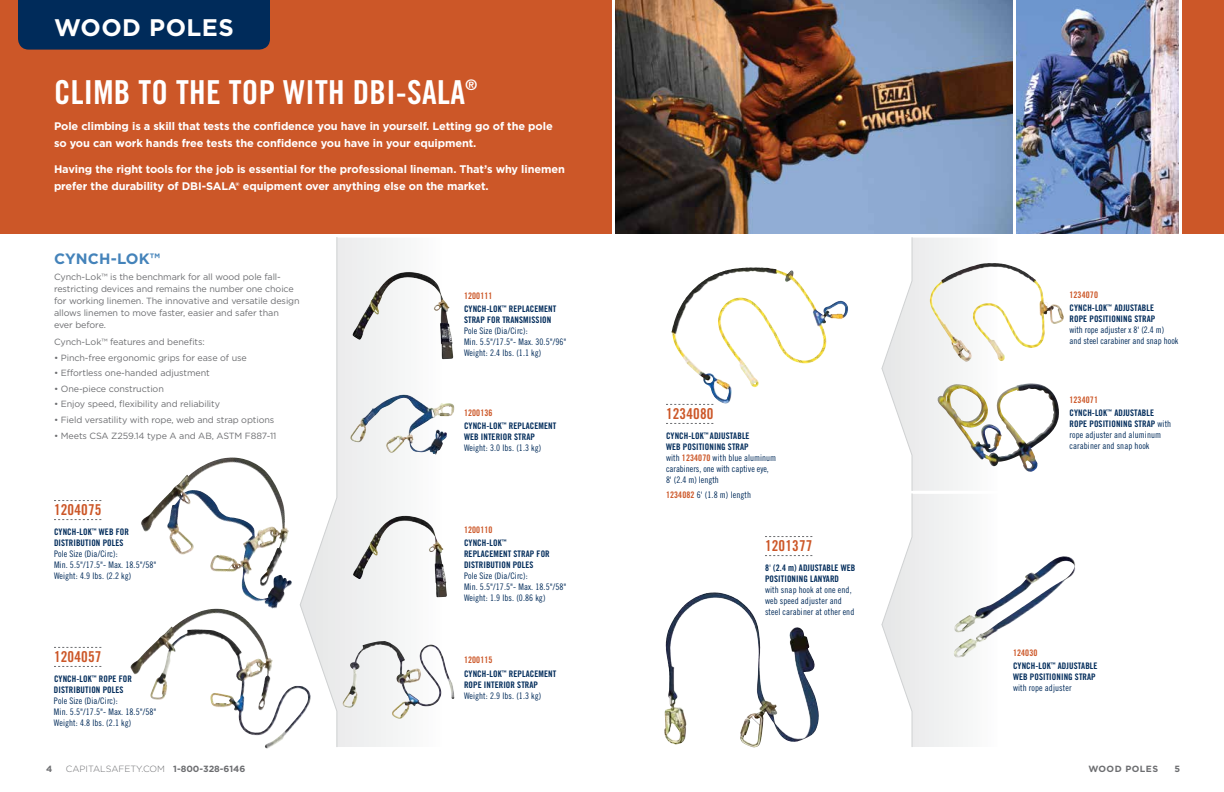
<style>
.page{position:relative;width:1224px;height:792px;background:#fff}
.page>*{position:absolute;margin:0;border:0;box-sizing:border-box;transform-origin:0 0}
.t1{font:33px "Trade Gothic LT Std Bd Cn 20";letter-spacing:.01em;color:#fff}
.t2{font:700 24px "Gotham";letter-spacing:.02em;color:#fff}
.t3{font:15px "Trade Gothic LT Std Bd Cn 20";letter-spacing:.01em;color:#cc5728}
.t4{font:700 15px "Gotham";letter-spacing:.01em;color:#4483ba}
.t5{font:14.6px "Trade Gothic LT Std Bd Cn 20";color:#fff}
.t6{font:700 11px/17px "Gotham";letter-spacing:-.01em;color:#fff}
.t7{font:9px/11px "Trade Gothic LT Std Cn 18";letter-spacing:.01em;color:#002b5a}
.t8{font:9px/13.2px "Trade Gothic LT Std Bd Cn 20";letter-spacing:.01em;color:#002b5a}
.t9{font:9px/12px "Gotham";letter-spacing:-.01em;color:#6d6e71}
.t10{font:300 9px "Gotham";color:#6d6e71}
.t11{font:700 9px "Gotham";color:#6d6e71}
.s1{color:#cc5728}
.s2{font-family:"Trade Gothic LT Std Bd Cn 20";color:#cc5728}
.s3{font-family:"Trade Gothic LT Std Cn 18"}
.s4{font-weight:700}
</style>
<div class="page">
<svg style="left:337px;top:238px;width:118px;height:509px"></svg>
<div style="left:913px;top:494px;width:50px;height:253px;background:#eff0f1"></div>
<svg style="left:913px;top:238px;width:151px;height:253px"></svg>
<div style="left:0;top:0;width:612px;height:234px;background:#cc5728"></div>
<div style="left:1183px;top:0;width:41px;height:234px;background:#cc5728"></div>
<div style="left:18px;top:0;width:252px;height:50px;background:#002b5a"></div>
<svg style="left:54px;top:500px;width:47px;height:1px"></svg>
<svg style="left:54px;top:519px;width:47px;height:1px"></svg>
<svg style="left:666px;top:404px;width:47px;height:1px"></svg>
<svg style="left:666px;top:423px;width:47px;height:1px"></svg>
<svg style="left:54px;top:647px;width:47px;height:1px"></svg>
<svg style="left:54px;top:666px;width:47px;height:1px"></svg>
<svg style="left:765px;top:536px;width:47px;height:1px"></svg>
<svg style="left:765px;top:555px;width:47px;height:1px"></svg>
<img style="left:141px;top:458px;width:82px;height:97px">
<img style="left:969px;top:263px;width:20px;height:4px">
<img style="left:997px;top:383px;width:33px;height:59px">
<img style="left:130px;top:609px;width:87px;height:91px">
<img style="left:671px;top:267px;width:83px;height:137px">
<img style="left:676px;top:592px;width:37px;height:24px">
<img style="left:953px;top:556px;width:122px;height:102px">
<img style="left:616px;top:0;width:397px;height:234px">
<img style="left:1017px;top:0;width:162px;height:234px">
<img style="left:352px;top:274px;width:101px;height:85px">
<img style="left:353px;top:518px;width:94px;height:79px">
<img style="left:350px;top:395px;width:74px;height:47px">
<img style="left:343px;top:641px;width:40px;height:67px">
<svg style="left:300px;top:237px;width:37px;height:510px"></svg>
<svg style="left:881px;top:237px;width:32px;height:510px"></svg>
<h2 class="t2" style="left:54px;top:12px;width:181px">WOOD POLES</h2>
<h1 class="t1" style="left:54px;top:73px;width:413px">CLIMB TO THE TOP WITH DBI-SALA</h1>
<h3 class="t5" style="left:465px;top:76px;width:13px">®</h3>
<p class="t6" style="left:54px;top:118px;width:500px">Pole climbing is a skill that tests the confidence you have in yourself. Letting go of the pole so you can work hands free tests the confidence you have in your equipment.</p>
<p class="t6" style="left:54px;top:161px;width:512px">Having the right tools for the job is essential for the professional lineman. That’s why linemen prefer the durability of DBI-SALA® equipment over anything else on the market.</p>
<h3 class="t4" style="left:54px;top:249px;width:108px">Cynch-lok™</h3>
<p class="t9" style="left:54px;top:271px;width:247px">Cynch-Lok™ is the benchmark for all wood pole fall&shy;restricting devices and remains the number one choice for working linemen. The innovative and versatile design allows linemen to move faster, easier and safer than ever before.</p>
<p class="t9" style="left:54px;top:336px;width:152px">Cynch-Lok™ features and benefits:</p>
<p class="t9" style="left:54px;top:351px;width:194px">• Pinch-free ergonomic grips for ease of use</p>
<p class="t9" style="left:54px;top:367px;width:157px">• Effortless one-handed adjustment</p>
<p class="t9" style="left:54px;top:382px;width:111px">• One-piece construction</p>
<p class="t9" style="left:54px;top:398px;width:168px">• Enjoy speed, flexibility and reliability</p>
<p class="t9" style="left:54px;top:414px;width:222px">• Field versatility with rope, web and strap options</p>
<p class="t9" style="left:54px;top:429px;width:224px">• Meets CSA Z259.14 type A and AB, ASTM F887-11</p>
<h3 class="t3" style="left:54px;top:500px;width:49px">1204075</h3>
<p class="t8" style="left:54px;top:526px;width:67px;line-height:11px">CYNCH-LOK<sup>™</sup> WEB FOR<br>DISTRI</p>
<p class="t8" style="left:76px;top:536px;width:14px">BUTION</p>
<p class="t8" style="left:103px;top:536px;width:18px">POLES</p>
<p class="t7" style="left:54px;top:548px;width:104px">Pole Size (Dia/Circ):<br>Min. 5.5"/17.5"- Max. 18.5"/58"<br>Weight: 4.9 lbs. (2.2 kg)</p>
<h3 class="t3" style="left:54px;top:647px;width:49px">1204057</h3>
<p class="t8" style="left:54px;top:673px;width:80px;line-height:11px">CYNCH-LOK<sup>™</sup> ROPE FOR<br>DISTRIBUTION POLES</p>
<p class="t7" style="left:54px;top:695px;width:104px">Pole Size (Dia/Circ):<br>Min. 5.5"/17.5"- Max. 18.5"/58"<br>Weight: 4.8 lbs. (2.1 kg)</p>
<p class="t8" style="left:464px;top:289px;width:94px"><span class="s1">1200111<br></span>CYNCH-LOK<sup>™</sup> REPLACEMENT</p>
<p class="t8" style="left:464px;top:313px;width:89px">STRAP FOR TRANSMISSION</p>
<p class="t7" style="left:464px;top:325px;width:104px">Pole Size (Dia/Circ):<br>Min. 5.5"/17.5"- Max. 30.5"/96"<br>Weight: 2.4 lbs. (1.1 kg)</p>
<p class="t8" style="left:464px;top:406px;width:94px"><span class="s1">1200136<br></span>CYNCH-LOK<sup>™</sup> REPLACEMENT</p>
<p class="t8" style="left:464px;top:430px;width:73px">WEB INTERIOR STRAP</p>
<p class="t7" style="left:464px;top:442px;width:79px">Weight: 3.0 lbs. (1.3 kg)</p>
<p class="t8" style="left:464px;top:523px;width:44px"><span class="s1">1200110<br></span>CYNCH-LOK<sup>™</sup></p>
<p class="t8" style="left:464px;top:548px;width:87px;line-height:11px">REPLACEMENT STRAP FOR<br>DISTRIBUTION POLES</p>
<p class="t7" style="left:464px;top:570px;width:104px">Pole Size (Dia/Circ):<br>Min. 5.5"/17.5"- Max. 18.5"/58"<br>Weight: 1.9 lbs. (0.86 kg)</p>
<p class="t8" style="left:464px;top:654px;width:94px"><span class="s1">1200115<br></span>CYNCH-LOK<sup>™</sup> REPLACEMENT</p>
<p class="t8" style="left:464px;top:678px;width:76px">ROPE INTERIOR STRAP</p>
<p class="t7" style="left:464px;top:690px;width:79px">Weight: 2.9 lbs. (1.3 kg)</p>
<h3 class="t3" style="left:666px;top:404px;width:49px">1234080</h3>
<p class="t8" style="left:666px;top:430px;width:85px;line-height:11px">CYNCH-LOK<sup>™</sup> ADJUSTABLE<br>WEB POSITIONING STRAP</p>
<p class="t7" style="left:666px;top:452px;width:112px">with <span class="s2">1234070</span> with blue aluminum carabiners, one with captive eye,<br>8' (2.4 m) length</p>
<p class="t7" style="left:666px;top:489px;width:87px"><span class="s2">1234082</span> 6' (1.8 m) length</p>
<h3 class="t3" style="left:765px;top:536px;width:49px">1201377</h3>
<p class="t8" style="left:765px;top:562px;width:91px;line-height:11px">8<span class="s3">'</span> (2.4 M) ADJUSTABLE WEB<br>POSITIONING LANYARD</p>
<p class="t7" style="left:765px;top:584px;width:91px">with snap hook at one end, web speed adjuster and steel carabiner at other end</p>
<p class="t8" style="left:1069px;top:288px;width:86px"><span class="s1">1234070<br></span>CYNCH-LOK<sup>™</sup> ADJUSTABLE</p>
<p class="t8" style="left:1069px;top:313px;width:87px">ROPE POSITIONING STRAP</p>
<p class="t7" style="left:1069px;top:325px;width:110px">with rope adjuster x 8' (2.4 m) and steel carabiner and snap hook</p>
<p class="t8" style="left:1069px;top:393px;width:86px"><span class="s1">1234071<br></span>CYNCH-LOK<sup>™</sup> ADJUSTABLE</p>
<p class="t8" style="left:1069px;top:417px;width:103px">ROPE POSITIONING STRAP <span class="s3">with</span></p>
<p class="t7" style="left:1069px;top:429px;width:93px">rope adjuster and aluminum carabiner and snap hook</p>
<p class="t8" style="left:1013px;top:646px;width:86px"><span class="s1">124030<br></span>CYNCH-LOK<sup>™</sup> ADJUSTABLE</p>
<p class="t8" style="left:1013px;top:670px;width:84px">WEB POSITIONING STRAP</p>
<p class="t7" style="left:1013px;top:682px;width:60px">with rope adjuster</p>
<p class="t11" style="left:46px;top:763px;width:8px">4</p>
<p class="t10" style="left:66px;top:763px;width:181px">CAPITALSAFETY.COM <span class="s4">1-800-328-6146</span></p>
<p class="t11" style="left:1088px;top:763px;width:19px">Wood</p>
<p class="t11" style="left:1125px;top:763px;width:8px">pol</p>
<p class="t11" style="left:1146px;top:763px;width:12px">es</p>
<p class="t11" style="left:1174px;top:763px;width:7px">5</p>
</div>
